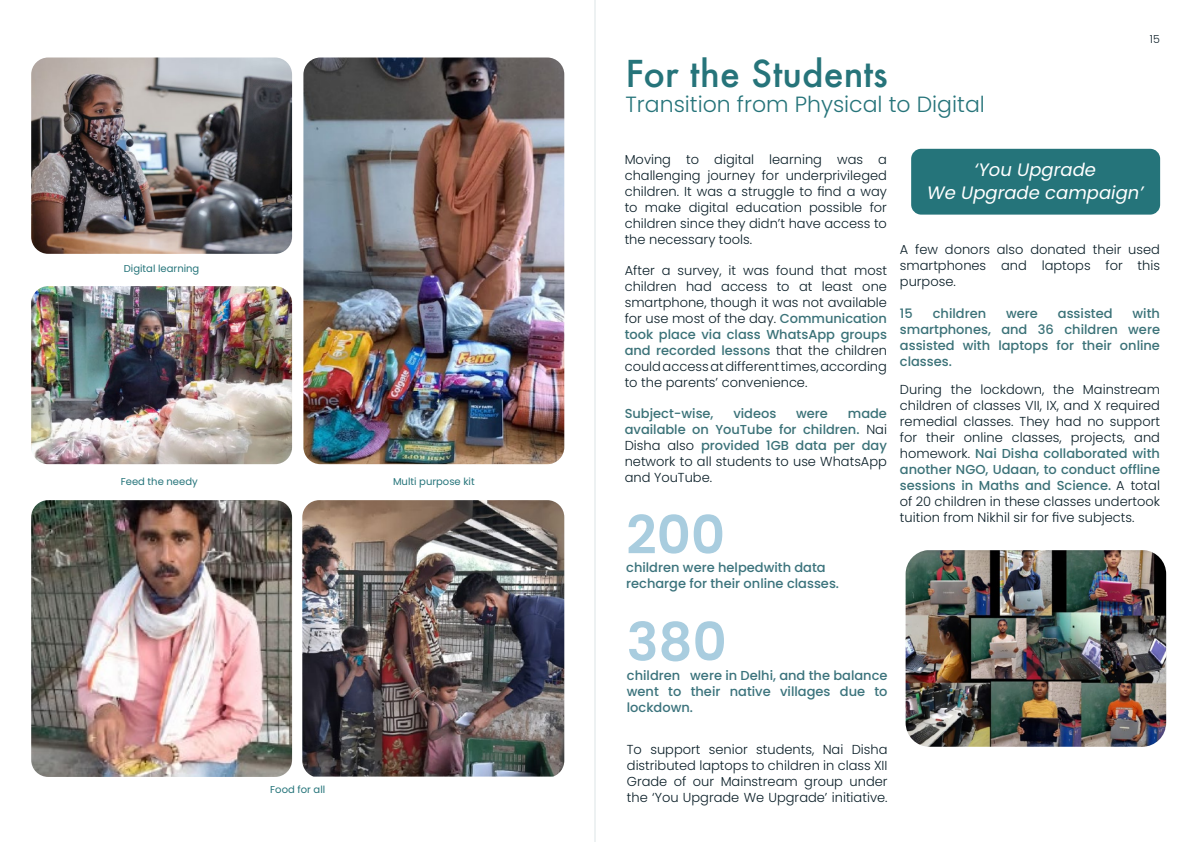
<style>
.page{position:relative;width:1191px;height:842px;background:#fff}
.page>*{position:absolute;margin:0;border:0;box-sizing:border-box;transform-origin:0 0}
.t1{font:600 53px/106.9px "Poppins";color:#a9cddf}
.t2{font:500 36px "Futura";color:#26747a}
.t3{font:300 22px "Poppins";color:#26747a}
.t4{font:italic 18px/23px "Poppins";color:#fff;text-align:center}
.t5{font:300 13px/16px "Poppins";color:#0b1f28;text-align:justify}
.t6{font:500 13px/16px "Poppins";color:#3b737c;text-align:justify}
.t7{font:500 13px/16px "Poppins";color:#3b7278;text-align:justify}
.t8{font:300 11px "Poppins";color:#0f212a}
.t9{font:10px "Poppins";color:#25747a}
.s1{font-weight:500;color:#3b7278}
</style>
<div class="page">
<hr style="left:594px;top:0;width:1px;height:842px;background:#4a737b">
<img style="left:31px;top:286px;width:261px;height:178px">
<img style="left:31px;top:58px;width:261px;height:196px">
<img style="left:303px;top:58px;width:261px;height:406px">
<img style="left:302px;top:500px;width:262px;height:277px">
<img style="left:31px;top:500px;width:261px;height:277px">
<div style="left:911px;top:149px;width:249px;height:66px;background:#25747a;border-radius:10px"></div>
<img style="left:905px;top:550px;width:261px;height:197px">
<p class="t9" style="left:124px;top:263px;width:77px">Digital learning</p>
<p class="t9" style="left:121px;top:476px;width:78px">Feed the needy</p>
<p class="t9" style="left:393px;top:476px;width:83px">Multi purpose kit</p>
<p class="t9" style="left:270px;top:783px;width:57px">Food for all</p>
<h2 class="t2" style="left:625px;top:49px;width:264px">For the Students</h2>
<h3 class="t3" style="left:625px;top:92px;width:361px">Transition from Physical to Digital</h3>
<p class="t8" style="left:1149px;top:33px;width:11px">15</p>
<p class="t5" style="left:624px;top:151px;width:264px">Moving to digital learning was a challenging journey for underprivileged children. It was a struggle to find a way to make digital education possible for children since they didn’t have access to the necessary tools.</p>
<p class="t5" style="left:624px;top:262px;width:264px">After a survey, it was found that most children had access to at least one smartphone, though it was not available for use most of the day. <span class="s1">Communication took place via class WhatsApp groups and recorded lessons</span> that the children could access at different times, according to the parents’ convenience.</p>
<p class="t7" style="left:624px;top:405px;width:90px">Subject-wise,</p>
<p class="t7" style="left:733px;top:405px;width:44px">videos</p>
<p class="t7" style="left:796px;top:405px;width:33px">were</p>
<p class="t5" style="left:624px;top:405px;width:264px;text-indent:223px"><span class="s1">made available on YouTube for children.</span> Nai Disha also <span class="s1">provided 1GB data per day </span>network to all students to use WhatsApp and YouTube.</p>
<h1 class="t1" style="left:626px;top:482px;width:102px">200<br>380</h1>
<p class="t6" style="left:626px;top:559px;width:214px">children were helpedwith data recharge for their online classes.</p>
<p class="t6" style="left:627px;top:668px;width:262px">children were in Delhi, and the balance went to their native villages due to lockdown.</p>
<p class="t5" style="left:627px;top:741px;width:262px">To support senior students, Nai Disha distributed laptops to children in class XII Grade of our Mainstream group under the ‘You Upgrade We Upgrade’ initiative.</p>
<h3 class="t4" style="left:927px;top:158px;width:218px">‘You Upgrade<br>We Upgrade campaign’</h3>
<p class="t5" style="left:900px;top:241px;width:262px">A few donors also donated their used smartphones and laptops for this purpose.</p>
<p class="t7" style="left:900px;top:305px;width:14px">15</p>
<p class="t7" style="left:932px;top:305px;width:55px">children</p>
<p class="t7" style="left:1006px;top:305px;width:33px">were</p>
<p class="t7" style="left:1057px;top:305px;width:56px">assisted</p>
<p class="t7" style="left:900px;top:305px;width:262px;text-indent:233px">with smartphones, and 36 children were assisted with laptops for their online classes.</p>
<p class="t5" style="left:900px;top:381px;width:262px">During the lockdown, the Mainstream children of classes VII, IX, and X required remedial classes. They had no support for their online classes, projects, and homework. <span class="s1">Nai Disha collaborated with another NGO, Udaan, to conduct offline sessions in Maths and Science.</span> A total of 20 children in these classes undertook tuition from Nikhil sir for five subjects.</p>
</div>
